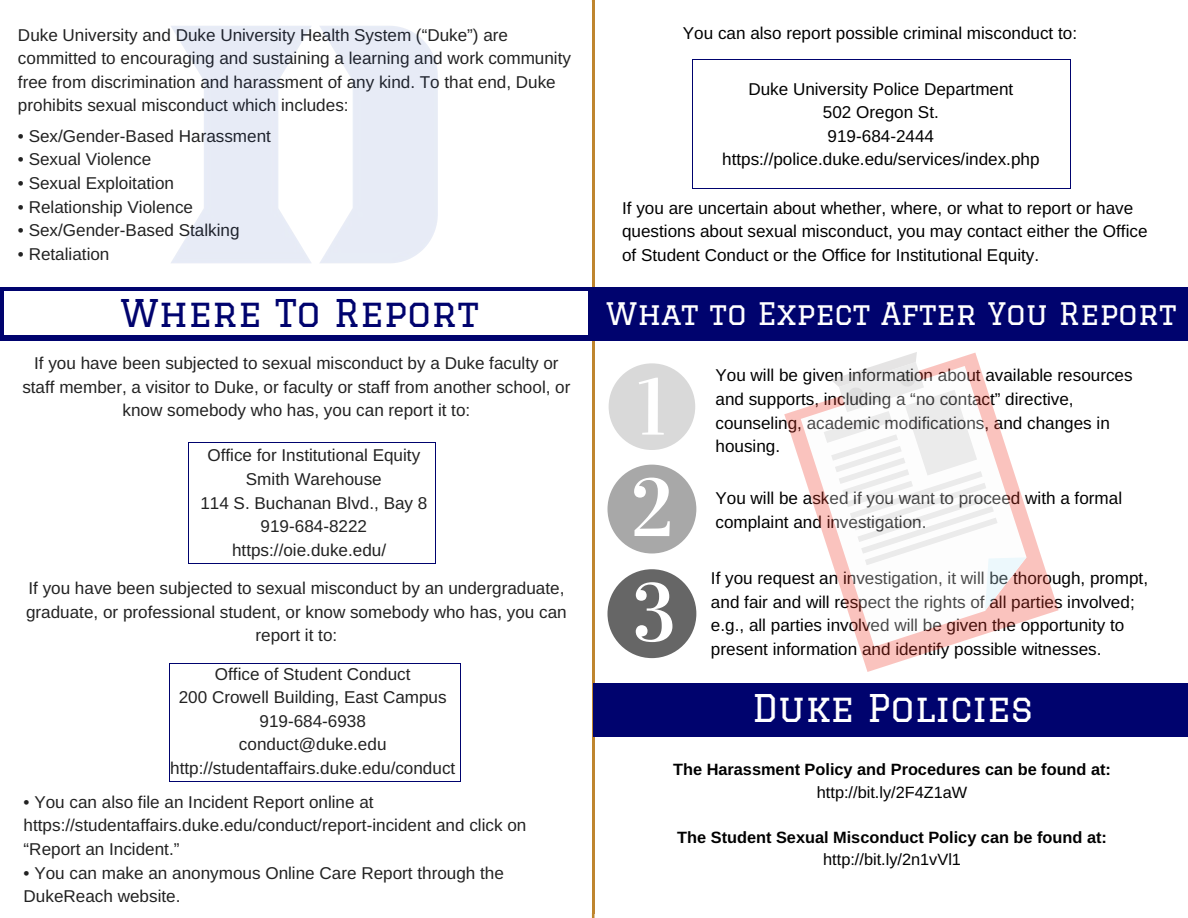
<style>
.page{position:relative;width:1188px;height:918px;background:#fff}
.page>*{position:absolute;margin:0;border:0;box-sizing:border-box;transform-origin:0 0}
.t1{font:37.35px "Graduate";color:#00036e}
.t2{font:37.35px "Graduate";color:#fff}
.t3{font:30.3px "Graduate";color:#fff}
.t4{font:17.1px/23.7px "Arimo";color:#222;text-align:center}
.t5{font:17.1px/23.7px "Arimo";color:#000}
.t6{font:700 16.35px "Arimo";color:#000}
.t7{font:16.35px "Arimo";color:#000}
</style>
<div class="page">
<hr style="left:592px;top:1px;width:2px;height:913px;background:#bf852e">
<svg style="left:591px;top:913px;width:3px;height:5px"></svg>
<div style="left:0;top:287px;width:1188px;height:54px;background:#00036e"></div>
<div style="left:5px;top:291px;width:583px;height:44px;background:#fff"></div>
<hr style="left:188px;top:443px;width:1px;height:120px;background:#00036e">
<hr style="left:435px;top:443px;width:1px;height:120px;background:#00036e">
<hr style="left:189px;top:563px;width:246px;height:1px;background:#00036e">
<hr style="left:189px;top:442px;width:246px;height:1px;background:#00036e">
<hr style="left:169px;top:664px;width:1px;height:117px;background:#00036e">
<hr style="left:460px;top:664px;width:1px;height:117px;background:#00036e">
<hr style="left:170px;top:781px;width:290px;height:1px;background:#00036e">
<hr style="left:170px;top:663px;width:290px;height:1px;background:#00036e">
<svg style="left:609px;top:363px;width:86px;height:87px"></svg>
<svg style="left:607px;top:465px;width:89px;height:89px"></svg>
<svg style="left:607px;top:569px;width:89px;height:89px"></svg>
<div style="left:593px;top:683px;width:595px;height:54px;background:#00036e"></div>
<svg style="left:784px;top:409px;width:275px;height:263px"></svg>
<svg style="left:801px;top:401px;width:237px;height:246px"></svg>
<svg style="left:824px;top:352px;width:214px;height:259px"></svg>
<hr style="left:692px;top:59px;width:1px;height:129px;background:#00036e">
<hr style="left:1070px;top:59px;width:1px;height:129px;background:#00036e">
<hr style="left:693px;top:188px;width:377px;height:1px;background:#00036e">
<hr style="left:693px;top:59px;width:377px;height:1px;background:#00036e">
<p class="t4" style="left:18px;top:23px;width:555px;text-align:left">Duke University and Duke University Health System (“Duke”) are committed to encouraging and sustaining a learning and work community free from discrimination and harassment of any kind. To that end, Duke prohibits sexual misconduct which includes:</p>
<p class="t4" style="left:18px;top:124px;width:254px">• Sex/Gender-Based Harassment</p>
<p class="t4" style="left:18px;top:148px;width:135px">• Sexual Violence</p>
<p class="t4" style="left:18px;top:171px;width:158px">• Sexual Exploitation</p>
<p class="t4" style="left:18px;top:195px;width:177px">• Relationship Violence</p>
<p class="t4" style="left:18px;top:218px;width:223px">• Sex/Gender-Based Stalking</p>
<p class="t4" style="left:18px;top:242px;width:93px">• Retaliation</p>
<h1 class="t1" style="left:121px;top:292px;width:360px">Where To Report</h1>
<p class="t4" style="left:22px;top:351px;width:550px">If you have been subjected to sexual misconduct by a Duke faculty or staff member, a visitor to Duke, or faculty or staff from another school, or know somebody who has, you can report it to:</p>
<p class="t4" style="left:200px;top:443px;width:229px">Office for Institutional Equity<br>Smith Warehouse<br>114 S. Buchanan Blvd., Bay 8<br>919-684-8222 https://oie.duke.edu/</p>
<p class="t4" style="left:26px;top:576px;width:542px">If you have been subjected to sexual misconduct by an undergraduate, graduate, or professional student, or know somebody who has, you can report it to:</p>
<p class="t4" style="left:170px;top:662px;width:287px">Office of Student Conduct<br>200 Crowell Building, East Campus<br>919-684-6938<br>conduct@duke.edu http://studentaffairs.duke.edu/conduct</p>
<p class="t4" style="left:24px;top:790px;width:504px;text-align:left">• You can also file an Incident Report online at https://studentaffairs.duke.edu/conduct/report-incident and click on “Report an Incident.”</p>
<p class="t4" style="left:24px;top:861px;width:482px;text-align:left">• You can make an anonymous Online Care Report through the<br>DukeReach website.</p>
<p class="t5" style="left:683px;top:22px;width:396px">You can also report possible criminal misconduct to:</p>
<p class="t5" style="left:722px;top:77px;width:319px;text-align:center">Duke University Police Department<br>502 Oregon St.<br>919-684-2444 https://police.duke.edu/services/index.php</p>
<p class="t5" style="left:622px;top:196px;width:527px">If you are uncertain about whether, where, or what to report or have questions about sexual misconduct, you may contact either the Office of Student Conduct or the Office for Institutional Equity.</p>
<h2 class="t3" style="left:606px;top:296px;width:572px">What to Expect After You Report</h2>
<p class="t5" style="left:715px;top:364px;width:419px">You will be given information about available resources and supports, including a “no contact” directive, counseling, academic modifications, and changes in housing.</p>
<p class="t5" style="left:715px;top:486px;width:408px">You will be asked if you want to proceed with a formal complaint and investigation.</p>
<p class="t5" style="left:711px;top:566px;width:439px">If you request an investigation, it will be thorough, prompt, and fair and will respect the rights of all parties involved; e.g., all parties involved will be given the opportunity to present information and identify possible witnesses.</p>
<h1 class="t2" style="left:752px;top:687px;width:283px">Duke Policies</h1>
<p class="t6" style="left:673px;top:760px;width:439px">The Harassment Policy and Procedures can be found at:</p>
<p class="t7" style="left:817px;top:783px;width:152px">http://bit.ly/2F4Z1aW</p>
<p class="t6" style="left:677px;top:828px;width:431px">The Student Sexual Misconduct Policy can be found at:</p>
<p class="t7" style="left:823px;top:850px;width:139px">http://bit.ly/2n1vVl1</p>
</div>
